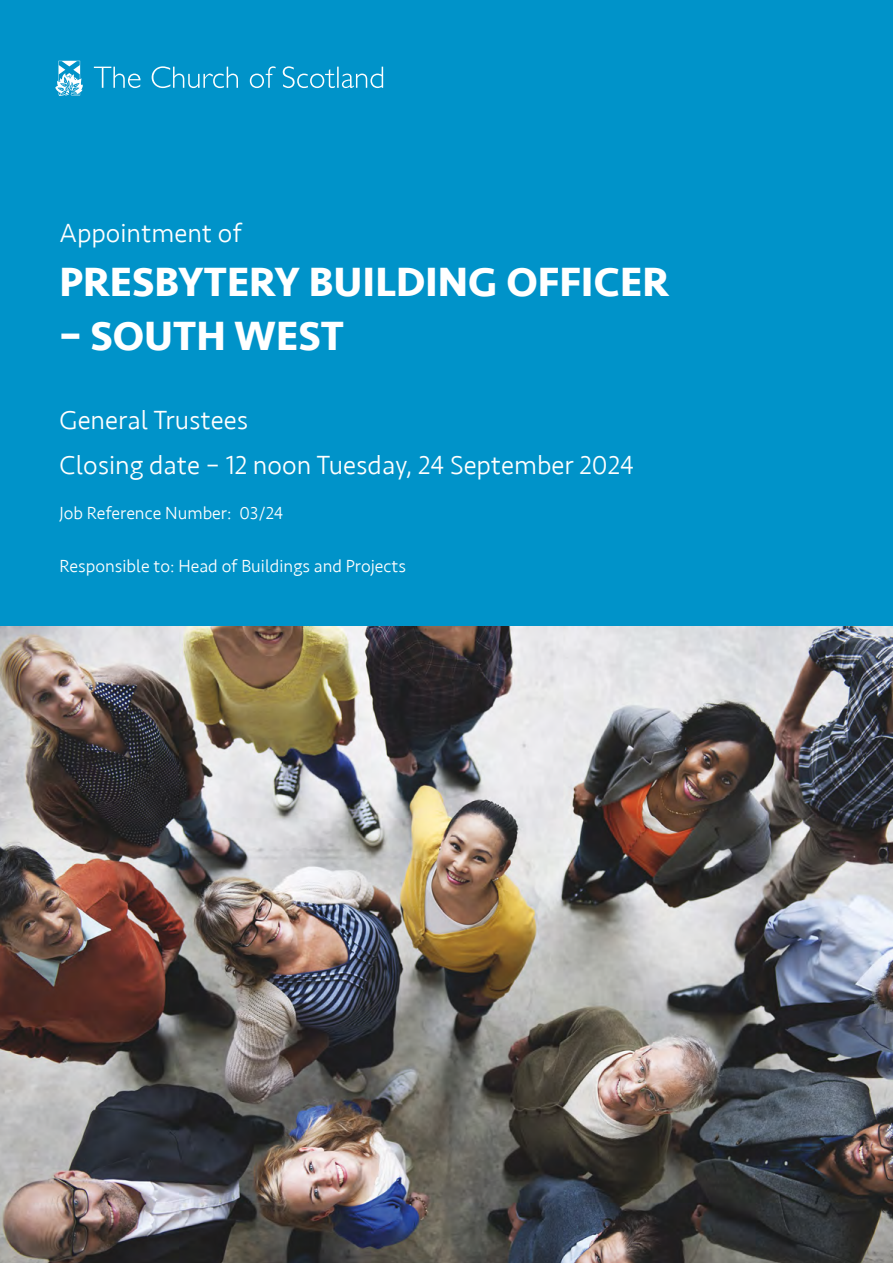
<style>
.page{position:relative;width:893px;height:1263px;background:#fff}
.page>*{position:absolute;margin:0;border:0;box-sizing:border-box;transform-origin:0 0}
.t1{font:700 42px "Seravek";color:#fff}
.SUBTITLE{font:300 27px "Seravek";color:#fff}
.Job_Reference{font:300 18px "Seravek";color:#fff}
</style>
<div class="page">
<div style="left:0;top:0;width:893px;height:631px;background:#0093c9"></div>
<svg style="left:55px;top:61px;width:328px;height:35px"></svg>
<img style="left:0;top:626px;width:893px;height:637px">
<h2 class="SUBTITLE" style="left:60px;top:217px;width:184px">Appointment of</h2>
<h1 class="t1" style="left:60px;top:248px;width:611px">PRESBYTERY BUILDING OFFICER</h1>
<h1 class="t1" style="left:60px;top:302px;width:286px">– SOUTH WEST</h1>
<h2 class="SUBTITLE" style="left:60px;top:404px;width:190px">General Trustees</h2>
<h2 class="SUBTITLE" style="left:60px;top:449px;width:576px">Closing date – 12 noon Tuesday, 24 September 2024</h2>
<h2 class="Job_Reference" style="left:60px;top:502px;width:225px">Job Reference Number: 03/24</h2>
<h2 class="Job_Reference" style="left:60px;top:556px;width:348px">Responsible to: Head of Buildings and Projects</h2>
</div>
